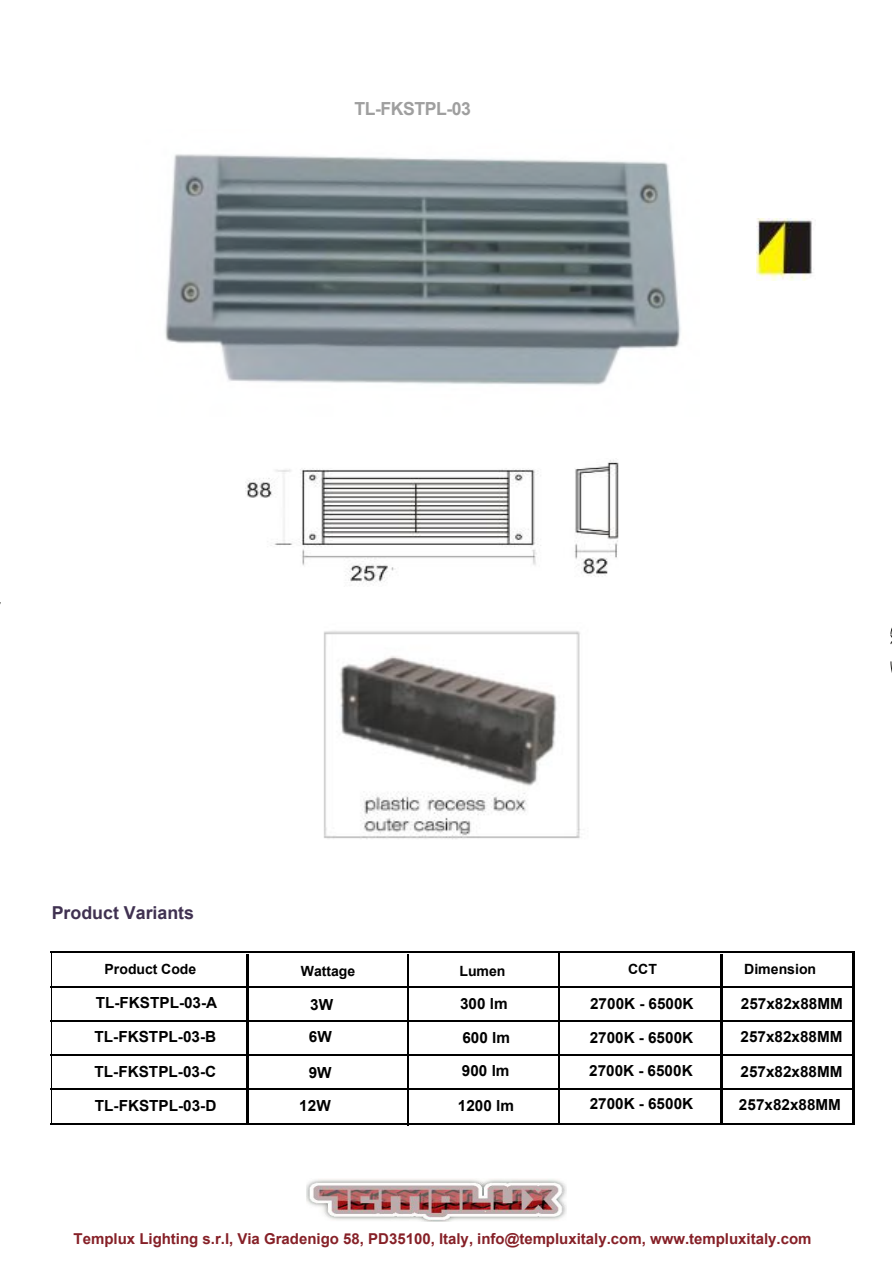
<style>
.page{position:relative;width:892px;height:1263px;background:#fff}
.page>*{position:absolute;margin:0;border:0;box-sizing:border-box;transform-origin:0 0}
.t1{font:700 18px "Arial";letter-spacing:-.025em;color:#9f9f9f}
.t2{font:700 17.85px "Arial";color:#403151}
.t3{font:700 15.3px/33px "Arial";color:#000}
.t4{font:700 15px "Arial";color:#862027}
.t5{font:700 14.1px "Arial";color:#000}
</style>
<div class="page">
<svg style="left:891px;top:661px;width:1px;height:12px"></svg>
<svg style="left:891px;top:627px;width:1px;height:17px"></svg>
<hr style="left:247px;top:953px;width:2px;height:171px;background:#000">
<hr style="left:408px;top:953px;width:1px;height:172px;background:#000">
<hr style="left:720px;top:953px;width:2px;height:171px;background:#000">
<hr style="left:852px;top:952px;width:3px;height:171px;background:#000">
<hr style="left:51px;top:951px;width:804px;height:1px;background:#000">
<hr style="left:51px;top:985px;width:804px;height:1px;background:#000">
<hr style="left:51px;top:1020px;width:804px;height:1px;background:#000">
<hr style="left:51px;top:1054px;width:804px;height:1px;background:#000">
<hr style="left:51px;top:1088px;width:804px;height:1px;background:#000">
<hr style="left:51px;top:952px;width:1px;height:172px;background:#000">
<img style="left:306px;top:1179px;width:260px;height:42px">
<hr style="left:50px;top:1123px;width:804px;height:1px;background:#000">
<hr style="left:558px;top:951px;width:2px;height:171px;background:#000">
<img style="left:246px;top:460px;width:373px;height:123px">
<img style="left:757px;top:218px;width:57px;height:62px">
<img style="left:165px;top:154px;width:516px;height:232px">
<img style="left:324px;top:631px;width:257px;height:208px">
<p class="t1" style="left:355px;top:100px;width:118px">TL-FKSTPL-03</p>
<p class="t2" style="left:52px;top:903px;width:144px">Product Variants</p>
<p class="t5" style="left:105px;top:961px;width:93px">Product Code</p>
<p class="t3" style="left:96px;top:987px;width:123px">TL-FKSTPL-03-A</p>
<p class="t3" style="left:95px;top:1020px;width:123px">TL-FKSTPL-03-B</p>
<p class="t3" style="left:95px;top:1055px;width:123px;line-height:33.6px">TL-FKSTPL-03-C<br>TL-FKSTPL-03-D</p>
<p class="t5" style="left:744px;top:961px;width:73px">Dimension</p>
<p class="t5" style="left:301px;top:964px;width:56px">Wattage</p>
<p class="t5" style="left:628px;top:962px;width:30px">CCT</p>
<p class="t3" style="left:310px;top:988px;width:24px">3W</p>
<p class="t3" style="left:590px;top:987px;width:105px">2700K - 6500K</p>
<p class="t5" style="left:459px;top:963px;width:47px">Lumen</p>
<p class="t3" style="left:460px;top:988px;width:49px">300 lm</p>
<p class="t3" style="left:741px;top:987px;width:104px">257x82x88MM</p>
<p class="t3" style="left:309px;top:1020px;width:24px">6W</p>
<p class="t3" style="left:462px;top:1021px;width:49px">600 lm</p>
<p class="t3" style="left:309px;top:1056px;width:24px">9W</p>
<p class="t3" style="left:462px;top:1055px;width:49px">900 lm</p>
<p class="t3" style="left:299px;top:1089px;width:33px">12W</p>
<p class="t3" style="left:458px;top:1089px;width:58px">1200 lm</p>
<p class="t3" style="left:589px;top:1022px;width:105px;text-align:justify">2700K - 6500K 2700K - 6500K 2700K - 6500K</p>
<p class="t3" style="left:740px;top:1020px;width:104px">257x82x88MM</p>
<p class="t3" style="left:739px;top:1055px;width:105px">257x82x88MM<br>257x82x88MM</p>
<p class="t4" style="left:74px;top:1230px;width:739px">Templux Lighting s.r.l, Via Gradenigo 58, PD35100, Italy, info@templuxitaly.com, www.templuxitaly.com</p>
</div>
